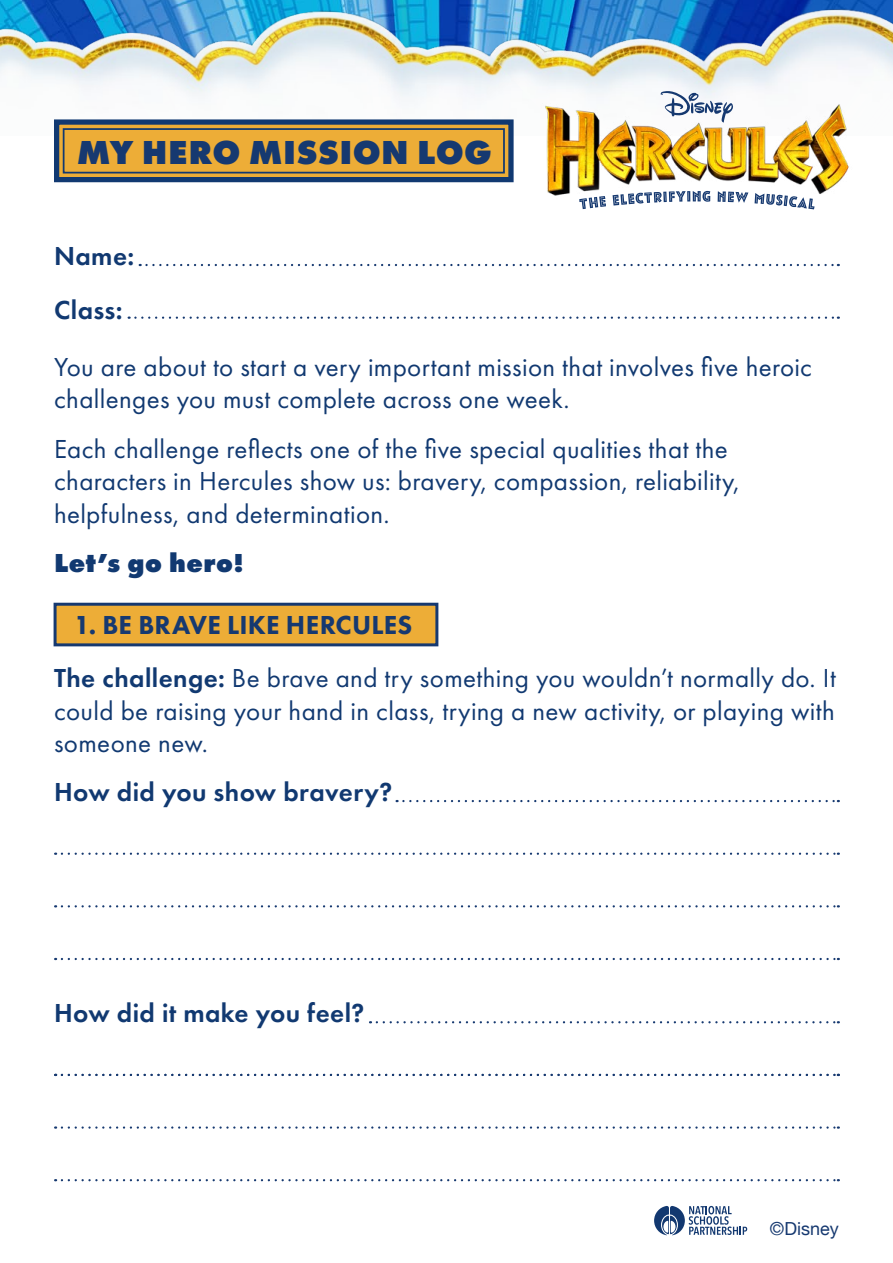
<style>
.page{position:relative;width:893px;height:1263px;background:#fff}
.page>*{position:absolute;margin:0;border:0;box-sizing:border-box;transform-origin:0 0}
.t1{font:800 34.5px "Futura PT";letter-spacing:.01em;color:#163970}
.t2{font:27px/32.4px "Futura PT";letter-spacing:.015em;color:#113971}
.t3{font:600 27px/53.7px "Futura PT";letter-spacing:.015em;color:#113971}
.t4{font:800 27px "Futura PT";letter-spacing:.005em;color:#163970}
.t5{font:800 27px "Futura PT";letter-spacing:.02em;color:#113971}
.t6{font:18px "Helvetica Neue";color:#163970}
.s1{font-weight:600}
</style>
<div class="page">
<img style="left:0;top:0;width:571px;height:98px">
<img style="left:486px;top:3px;width:407px;height:95px">
<div style="left:54px;top:603px;width:384px;height:43px;background:#edad37;border:3px solid #163970"></div>
<svg style="left:54px;top:119px;width:460px;height:64px;background:#be9547"></svg>
<div style="left:63px;top:128px;width:442px;height:45px;border:2px solid #113971"></div>
<div style="left:528px;top:89px;width:337px;height:124px;background:#fff"></div>
<img style="left:541px;top:86px;width:312px;height:110px">
<svg style="left:660px;top:89px;width:73px;height:34px"></svg>
<svg style="left:564px;top:175px;width:266px;height:35px"></svg>
<svg style="left:579px;top:196px;width:27px;height:13px"></svg>
<svg style="left:718px;top:191px;width:30px;height:12px"></svg>
<svg style="left:755px;top:193px;width:60px;height:16px"></svg>
<svg style="left:613px;top:191px;width:97px;height:15px"></svg>
<svg style="left:129px;top:316px;width:710px;height:3px"></svg>
<svg style="left:62px;top:905px;width:777px;height:2px"></svg>
<svg style="left:377px;top:1021px;width:462px;height:2px"></svg>
<svg style="left:62px;top:1179px;width:777px;height:2px"></svg>
<svg style="left:140px;top:264px;width:699px;height:2px"></svg>
<svg style="left:62px;top:852px;width:777px;height:3px"></svg>
<svg style="left:397px;top:800px;width:442px;height:2px"></svg>
<svg style="left:62px;top:958px;width:777px;height:2px"></svg>
<svg style="left:62px;top:1126px;width:777px;height:3px"></svg>
<svg style="left:62px;top:1074px;width:777px;height:2px"></svg>
<svg style="left:654px;top:1206px;width:93px;height:29px"></svg>
<p class="t1" style="left:77px;top:130px;width:416px">MY HERO MISSION LOG</p>
<p class="t3" style="left:54px;top:229px;width:82px">Name:<br>Class:</p>
<p class="t2" style="left:54px;top:351px;width:760px">You are about to start a very important mission that involves five heroic challenges you must complete across one week.</p>
<p class="t2" style="left:54px;top:432px;width:687px">Each challenge reflects one of the five special qualities that the characters in Hercules show us: bravery, compassion, reliability, helpfulness, and determination.</p>
<p class="t5" style="left:54px;top:546px;width:192px">Let’s go hero!</p>
<p class="t4" style="left:74px;top:608px;width:340px">1. BE BRAVE LIKE HERCULES</p>
<p class="t2" style="left:54px;top:662px;width:783px;text-align:justify"><span class="s1">The challenge:</span> Be brave and try something you wouldn’t normally do. It could be raising your hand in class, trying a new activity, or playing with someone new.</p>
<p class="t3" style="left:54px;top:765px;width:340px">How did you show bravery?</p>
<p class="t3" style="left:54px;top:986px;width:312px">How did it make you feel?</p>
<p class="t6" style="left:770px;top:1216px;width:70px">©Disney</p>
</div>
